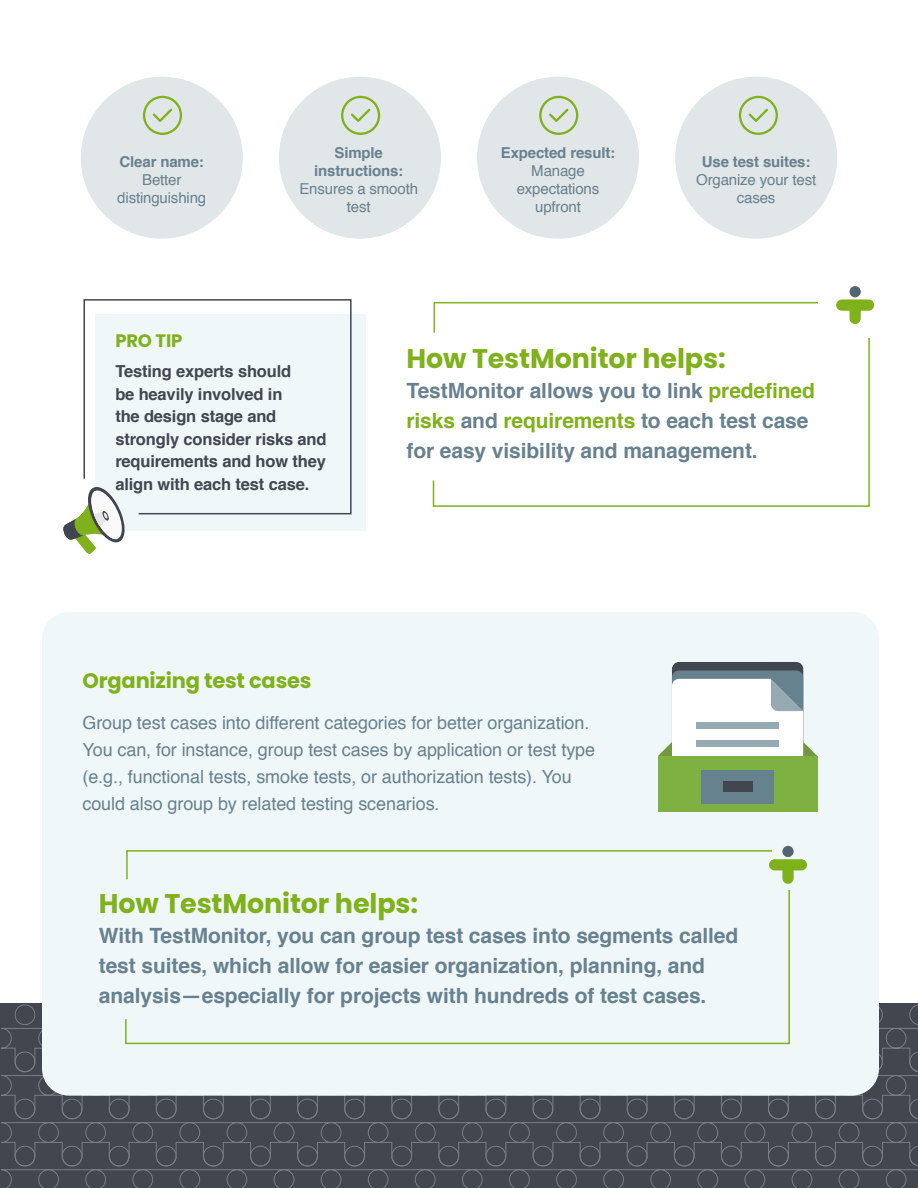
<style>
.page{position:relative;width:918px;height:1188px;background:#fff}
.page>*{position:absolute;margin:0;border:0;box-sizing:border-box;transform-origin:0 0}
.t1{font:700 27px "Poppins";letter-spacing:-.005em;color:#7fb11b}
.t2{font:700 21px/30px "Helvetica";letter-spacing:-.005em;color:#67818e}
.t3{font:700 21px "Poppins";letter-spacing:-.01em;color:#7fb11b}
.t4{font:18px/27px "Helvetica";letter-spacing:-.005em;color:#67818e}
.t5{font:700 18px "Poppins";letter-spacing:-.01em;color:#7fb11b}
.t6{font:700 16.5px/22.5px "Helvetica";letter-spacing:-.01em;color:#42464f}
.t7{font:15px/18px "Helvetica";letter-spacing:-.01em;color:#67818e;text-align:center}
.t8{font:700 15px/18px "Helvetica";letter-spacing:-.01em;color:#67818e;text-align:center}
.s1{color:#7fb11b}
</style>
<div class="page">
<svg style="left:2px;top:1005px;width:130px;height:183px;background:#474b54"></svg>
<svg style="left:132px;top:1096px;width:566px;height:92px;background:#474b53"></svg>
<svg style="left:698px;top:1005px;width:220px;height:183px;background:#474b53"></svg>
<div style="left:42px;top:612px;width:837px;height:484px;background:#f0f7f9;border-radius:27px"></div>
<svg style="left:432px;top:301px;width:438px;height:206px"></svg>
<div style="left:819px;top:296px;width:69px;height:42px;background:#fff"></div>
<div style="left:850px;top:286px;width:11px;height:11px;background:#516670;border-radius:50%"></div>
<svg style="left:836px;top:299px;width:38px;height:25px"></svg>
<svg style="left:125px;top:850px;width:665px;height:195px"></svg>
<div style="left:772px;top:848px;width:70px;height:42px;background:#f0f7f9"></div>
<div style="left:782px;top:846px;width:12px;height:11px;background:#516670;border-radius:50%"></div>
<svg style="left:769px;top:859px;width:38px;height:25px"></svg>
<div style="left:95px;top:314px;width:271px;height:217px;background:#f0f7f9"></div>
<svg style="left:83px;top:299px;width:269px;height:216px"></svg>
<svg style="left:63px;top:487px;width:63px;height:67px"></svg>
<svg style="left:658px;top:662px;width:159px;height:94px"></svg>
<div style="left:658px;top:756px;width:159px;height:56px;background:#7eb141"></div>
<div style="left:701px;top:770px;width:73px;height:33px;background:#67828f"></div>
<div style="left:723px;top:781px;width:29px;height:11px;background:#42464f"></div>
<div style="left:696px;top:723px;width:83px;height:6px;background:#96aab2"></div>
<div style="left:696px;top:740px;width:83px;height:6px;background:#96aab2"></div>
<div style="left:81px;top:77px;width:162px;height:162px;background:#e1e6e8;border-radius:50%"></div>
<div style="left:279px;top:77px;width:162px;height:162px;background:#e1e6e8;border-radius:50%"></div>
<div style="left:477px;top:77px;width:162px;height:162px;background:#e1e6e8;border-radius:50%"></div>
<div style="left:675px;top:77px;width:162px;height:162px;background:#e1e6e8;border-radius:50%"></div>
<svg style="left:143px;top:96px;width:39px;height:39px"></svg>
<svg style="left:341px;top:96px;width:39px;height:39px"></svg>
<svg style="left:539px;top:96px;width:39px;height:39px"></svg>
<svg style="left:739px;top:96px;width:39px;height:39px"></svg>
<p class="t8" style="left:120px;top:153px;width:86px">Clear name:</p>
<p class="t7" style="left:117px;top:171px;width:90px">Better distinguishing</p>
<p class="t8" style="left:314px;top:144px;width:91px">Simple instructions:</p>
<p class="t7" style="left:299px;top:180px;width:120px">Ensures a smooth test</p>
<p class="t8" style="left:501px;top:144px;width:116px">Expected result:</p>
<p class="t7" style="left:517px;top:162px;width:84px">Manage expectations upfront</p>
<p class="t8" style="left:702px;top:153px;width:110px">Use test suites:</p>
<p class="t7" style="left:696px;top:171px;width:121px">Organize your test cases</p>
<p class="t5" style="left:115px;top:331px;width:69px">PRO TIP</p>
<p class="t6" style="left:115px;top:360px;width:213px">Testing experts should<br>be heavily involved in<br>the design stage and strongly consider risks and requirements and how they align with each test case.</p>
<p class="t1" style="left:406px;top:343px;width:321px">How TestMonitor helps:</p>
<p class="t2" style="left:407px;top:376px;width:410px">TestMonitor allows you to link <span class="s1">predefined risks</span> and <span class="s1">requirements</span> to each test case for easy visibility and management.</p>
<p class="t3" style="left:82px;top:669px;width:231px">Organizing test cases</p>
<p class="t4" style="left:82px;top:709px;width:514px">Group test cases into different categories for better organization.<br>You can, for instance, group test cases by application or test type (e.g., functional tests, smoke tests, or authorization tests). You could also group by related testing scenarios.</p>
<p class="t1" style="left:99px;top:888px;width:321px">How TestMonitor helps:</p>
<p class="t2" style="left:99px;top:921px;width:641px">With TestMonitor, you can group test cases into segments called test suites, which allow for easier organization, planning, and analysis—especially for projects with hundreds of test cases.</p>
</div>
